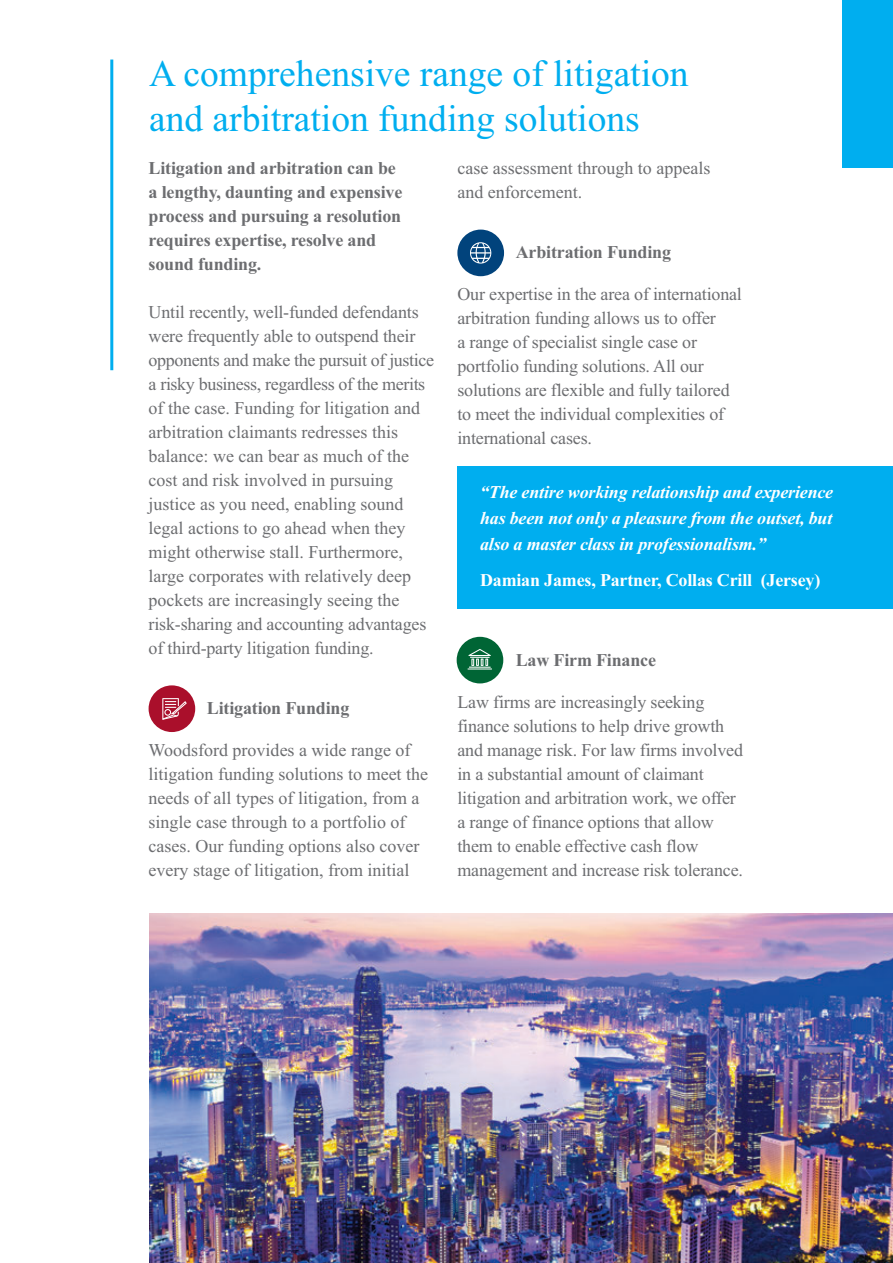
<style>
.page{position:relative;width:893px;height:1263px;background:#fff}
.page>*{position:absolute;margin:0;border:0;box-sizing:border-box;transform-origin:0 0}
.t1{font:37.5px/45px "Times New Roman";color:#00aeef}
.t2{font:18px/24px "Times New Roman";letter-spacing:-.01em;color:#6c6d70}
.t3{font:700 18px/24px "Times New Roman";letter-spacing:-.01em;color:#6c6d70}
.t4{font:italic 700 18px/26.2px "Times New Roman";letter-spacing:-.01em;color:#fff;text-align:justify}
.t5{font:700 18px "Times New Roman";letter-spacing:-.01em;color:#fff}
</style>
<div class="page">
<img style="left:149px;top:914px;width:744px;height:349px">
<hr style="left:110px;top:60px;width:3px;height:310px;background:#00aeef">
<div style="left:842px;top:0;width:51px;height:168px;background:#00aeef"></div>
<div style="left:457px;top:466px;width:436px;height:143px;background:#00aeef"></div>
<div style="left:149px;top:685px;width:46px;height:47px;background:#aa0f2b;border-radius:50%"></div>
<svg style="left:162px;top:698px;width:25px;height:22px"></svg>
<div style="left:457px;top:230px;width:47px;height:46px;background:#01437c;border-radius:50%"></div>
<svg style="left:470px;top:242px;width:22px;height:22px"></svg>
<div style="left:457px;top:637px;width:46px;height:46px;background:#006535;border-radius:50%"></div>
<svg style="left:468px;top:649px;width:24px;height:20px"></svg>
<h1 class="t1" style="left:149px;top:50px;width:541px">A comprehensive range of litigation and arbitration funding solutions</h1>
<p class="t3" style="left:149px;top:156px;width:255px">Litigation and arbitration can be a lengthy, daunting and expensive process and pursuing a resolution requires expertise, resolve and sound funding.</p>
<p class="t2" style="left:149px;top:300px;width:287px">Until recently, well-funded defendants were frequently able to outspend their opponents and make the pursuit of justice a risky business, regardless of the merits of the case. Funding for litigation and arbitration claimants redresses this balance: we can bear as much of the cost and risk involved in pursuing justice as you need, enabling sound legal actions to go ahead when they might otherwise stall. Furthermore, large corporates with relatively deep pockets are increasingly seeing the risk-sharing and accounting advantages of third-party litigation funding.</p>
<p class="t2" style="left:457px;top:156px;width:254px">case assessment through to appeals and enforcement.</p>
<p class="t3" style="left:516px;top:240px;width:157px">Arbitration Funding</p>
<p class="t2" style="left:457px;top:282px;width:286px">Our expertise in the area of international arbitration funding allows us to offer<br>a range of specialist single case or portfolio funding solutions. All our solutions are flexible and fully tailored to meet the individual complexities of international cases.</p>
<p class="t4" style="left:480px;top:478px;width:355px">“The entire working relationship and experience has been not only a pleasure from the outset, but also a master class in professionalism.”</p>
<p class="t5" style="left:480px;top:569px;width:342px">Damian James, Partner, Collas Crill (Jersey)</p>
<p class="t3" style="left:516px;top:648px;width:142px">Law Firm Finance</p>
<p class="t2" style="left:457px;top:690px;width:287px">Law firms are increasingly seeking finance solutions to help drive growth and manage risk. For law firms involved in a substantial amount of claimant litigation and arbitration work, we offer a range of finance options that allow them to enable effective cash flow management and increase risk tolerance.</p>
<p class="t3" style="left:207px;top:696px;width:144px">Litigation Funding</p>
<p class="t2" style="left:149px;top:738px;width:281px">Woodsford provides a wide range of litigation funding solutions to meet the needs of all types of litigation, from a single case through to a portfolio of cases. Our funding options also cover every stage of litigation, from initial</p>
</div>
